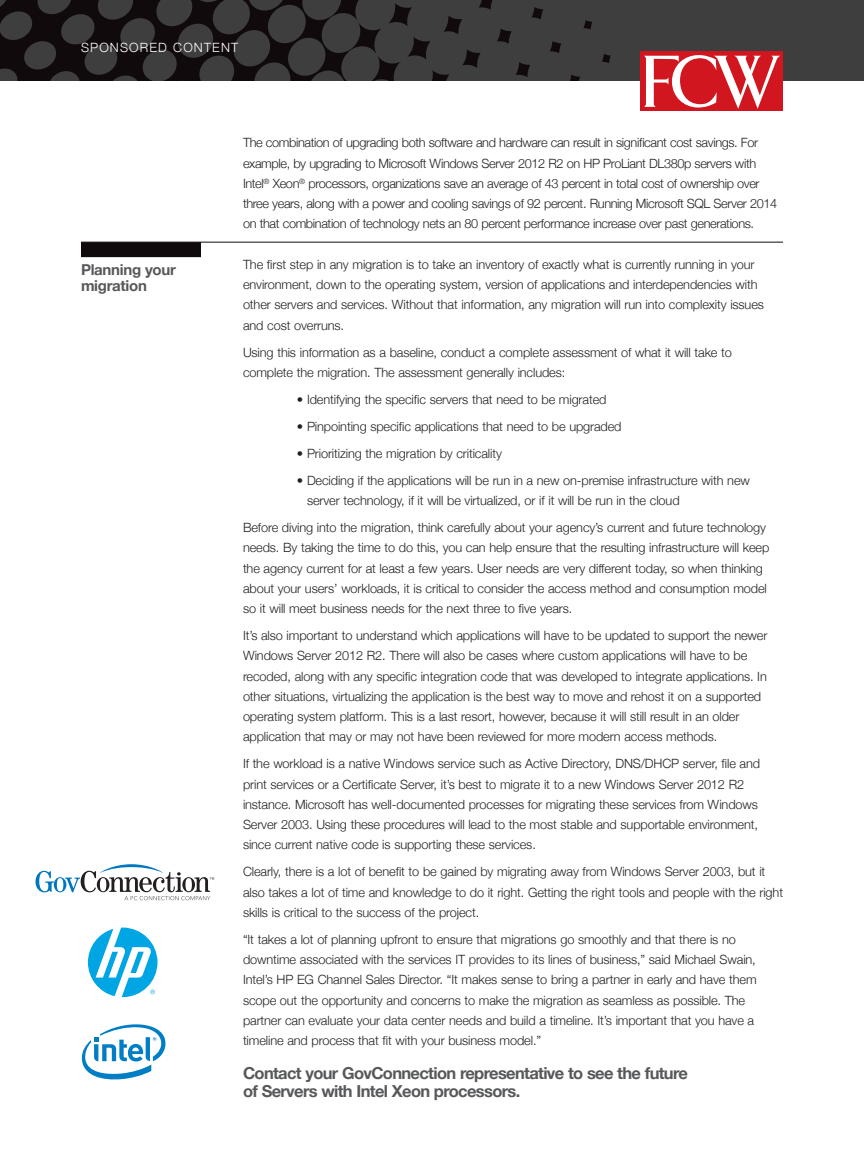
<style>
.page{position:relative;width:864px;height:1161px;background:#fff}
.page>*{position:absolute;margin:0;border:0;box-sizing:border-box;transform-origin:0 0}
.Subhead_grey{font:700 16.5px/18px "Helvetica Neue";letter-spacing:-.04em;color:#57585a}
.Subhead_grey-2{font:700 15px/16.5px "Helvetica Neue";letter-spacing:-.02em;color:#57585a}
.Body_copy{font:300 12.75px/20.2px "Helvetica Neue";letter-spacing:-.01em;color:#231f20}
.Body_copy-2{font:300 12.75px/20.2px "Helvetica Neue";letter-spacing:-.03em;color:#231f20}
.Body_copy-3{font:300 12.75px "Helvetica Neue";letter-spacing:.09em;color:#fff}
</style>
<div class="page">
<div style="left:81px;top:242px;width:120px;height:15px;background:#110a0c"></div>
<hr style="left:81px;top:242px;width:702px;height:1px;background:#110a0c">
<svg style="left:0;top:0;width:535px;height:81px;background:#2e2c2d"></svg>
<div style="left:640px;top:51px;width:143px;height:60px;background:#d2161f"></div>
<svg style="left:535px;top:0;width:329px;height:109px"></svg>
<svg style="left:36px;top:864px;width:178px;height:36px"></svg>
<svg style="left:88px;top:928px;width:70px;height:69px"></svg>
<svg style="left:81px;top:1024px;width:85px;height:56px"></svg>
<p class="Body_copy-3" style="left:81px;top:39px;width:159px">SPONSORED CONTENT</p>
<p class="Subhead_grey-2" style="left:81px;top:261px;width:96px">Planning your migration</p>
<p class="Body_copy-2" style="left:243px;top:132px;width:536px">The combination of upgrading both software and hardware can result in significant cost savings. For example, by upgrading to Microsoft Windows Server 2012 R2 on HP ProLiant DL380p servers with Intel<sup>®</sup> Xeon<sup>®</sup> processors, organizations save an average of 43 percent in total cost of ownership over three years, along with a power and cooling savings of 92 percent. Running Microsoft SQL Server 2014 on that combination of technology nets an 80 percent performance increase over past generations.</p>
<p class="Body_copy" style="left:243px;top:254px;width:522px">The first step in any migration is to take an inventory of exactly what is currently running in your environment, down to the operating system, version of applications and interdependencies with other servers and services. Without that information, any migration will run into complexity issues and cost overruns.</p>
<p class="Body_copy" style="left:243px;top:342px;width:490px">Using this information as a baseline, conduct a complete assessment of what it will take to complete the migration. The assessment generally includes:</p>
<p class="Body_copy" style="left:297px;top:389px;width:311px">• Identifying the specific servers that need to be migrated</p>
<p class="Body_copy" style="left:297px;top:416px;width:326px">• Pinpointing specific applications that need to be upgraded</p>
<p class="Body_copy" style="left:297px;top:443px;width:207px">• Prioritizing the migration by criticality</p>
<p class="Body_copy" style="left:307px;top:470px;width:444px;text-indent:-10px">• Deciding if the applications will be run in a new on-premise infrastructure with new server technology, if it will be virtualized, or if it will be run in the cloud</p>
<p class="Body_copy" style="left:243px;top:517px;width:528px">Before diving into the migration, think carefully about your agency’s current and future technology needs. By taking the time to do this, you can help ensure that the resulting infrastructure will keep the agency current for at least a few years. User needs are very different today, so when thinking about your users’ workloads, it is critical to consider the access method and consumption model so it will meet business needs for the next three to five years.</p>
<p class="Body_copy" style="left:243px;top:625px;width:526px">It’s also important to understand which applications will have to be updated to support the newer Windows Server 2012 R2. There will also be cases where custom applications will have to be recoded, along with any specific integration code that was developed to integrate applications. In other situations, virtualizing the application is the best way to move and rehost it on a supported operating system platform. This is a last resort, however, because it will still result in an older application that may or may not have been reviewed for more modern access methods.</p>
<p class="Body_copy" style="left:243px;top:753px;width:519px">If the workload is a native Windows service such as Active Directory, DNS/DHCP server, file and print services or a Certificate Server, it’s best to migrate it to a new Windows Server 2012 R2 instance. Microsoft has well-documented processes for migrating these services from Windows Server 2003. Using these procedures will lead to the most stable and supportable environment, since current native code is supporting these services.</p>
<p class="Body_copy" style="left:243px;top:861px;width:542px">Clearly, there is a lot of benefit to be gained by migrating away from Windows Server 2003, but it also takes a lot of time and knowledge to do it right. Getting the right tools and people with the right skills is critical to the success of the project.</p>
<p class="Body_copy" style="left:243px;top:929px;width:515px">“It takes a lot of planning upfront to ensure that migrations go smoothly and that there is no downtime associated with the services IT provides to its lines of business,” said Michael Swain, Intel’s HP EG Channel Sales Director. “It makes sense to bring a partner in early and have them scope out the opportunity and concerns to make the migration as seamless as possible. The partner can evaluate your data center needs and build a timeline. It’s important that you have a timeline and process that fit with your business model.”</p>
<p class="Subhead_grey" style="left:243px;top:1064px;width:447px">Contact your GovConnection representative to see the future of Servers with Intel Xeon processors.</p>
</div>
